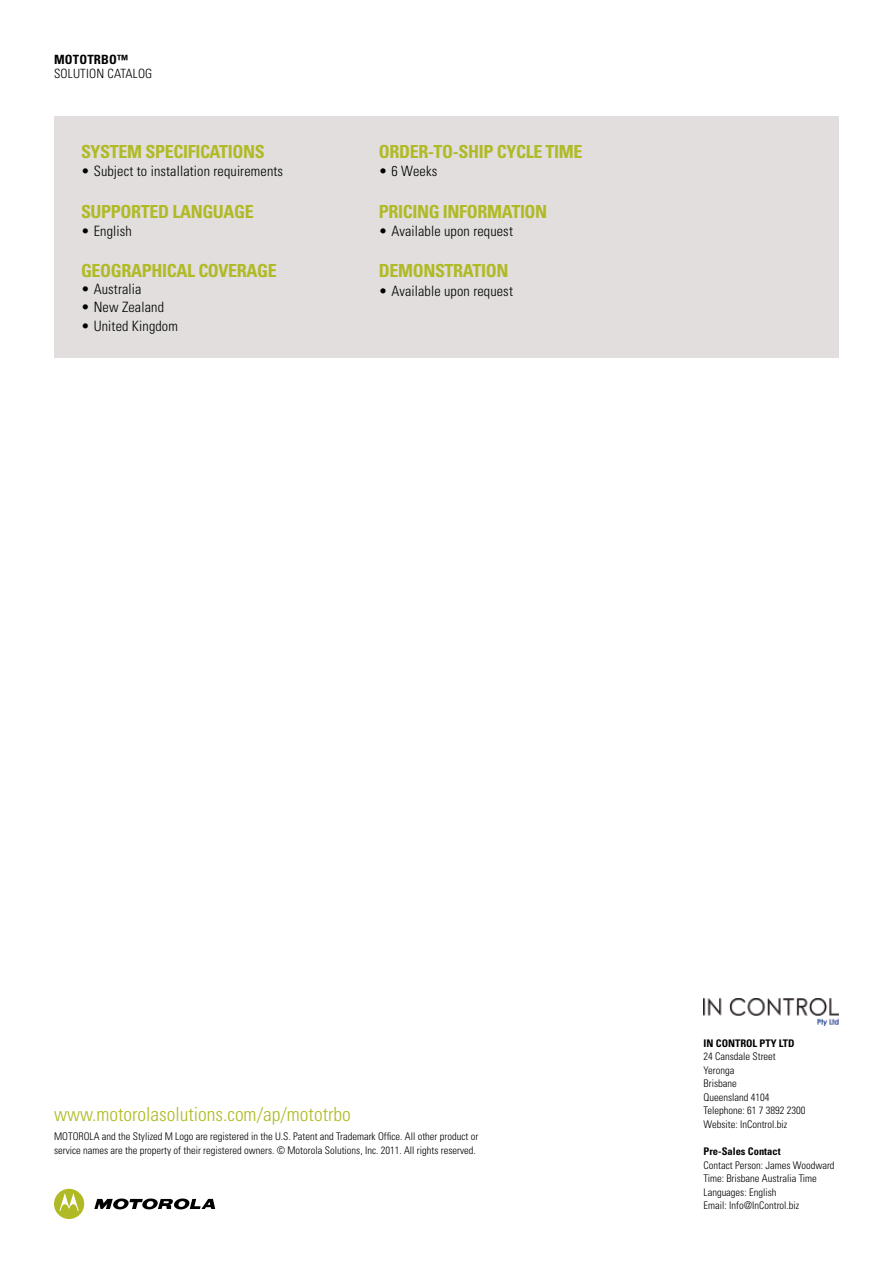
<style>
.page{position:relative;width:893px;height:1263px;background:#fff}
.page>*{position:absolute;margin:0;border:0;box-sizing:border-box;transform-origin:0 0}
.t1{font:300 condensed 19.5px "Univers";color:#b0ba25}
.t2{font:700 condensed 18px "Univers";letter-spacing:-.02em;color:#b0ba25}
.t3{font:300 condensed 14.25px "Univers";letter-spacing:.01em;color:#000}
.t4{font:300 condensed 12.75px "Univers";letter-spacing:.015em;color:#000}
.t5{font:700 condensed 12.75px "Univers";letter-spacing:.015em;color:#000}
.t6{font:300 condensed 10.5px/13.5px "Univers";color:#000}
.t7{font:700 condensed 10.5px "Univers";color:#000}
</style>
<div class="page">
<svg style="left:94px;top:1198px;width:121px;height:12px"></svg>
<svg style="left:54px;top:1189px;width:30px;height:30px"></svg>
<div style="left:54px;top:117px;width:785px;height:241px;background:#e1dedd"></div>
<img style="left:704px;top:999px;width:135px;height:26px">
<p class="t5" style="left:54px;top:52px;width:76px">MOTOTRBO™</p>
<p class="t4" style="left:54px;top:66px;width:100px">SOLUTION CATALOG</p>
<h2 class="t2" style="left:81px;top:140px;width:185px">SYSTEM SPECIFICATIONS</h2>
<h3 class="t3" style="left:81px;top:163px;width:204px">• Subject to installation requirements</h3>
<h2 class="t2" style="left:81px;top:200px;width:174px">SUPPORTED LANGUAGE</h2>
<h3 class="t3" style="left:81px;top:222px;width:52px">• English</h3>
<h2 class="t2" style="left:81px;top:260px;width:197px">GEOGRAPHICAL COVERAGE</h2>
<h3 class="t3" style="left:81px;top:280px;width:62px">• Australia</h3>
<h3 class="t3" style="left:81px;top:299px;width:85px">• New Zealand</h3>
<h3 class="t3" style="left:81px;top:317px;width:98px">• United Kingdom</h3>
<h2 class="t2" style="left:379px;top:140px;width:205px">ORDER-TO-SHIP CYCLE TIME</h2>
<h3 class="t3" style="left:379px;top:163px;width:60px">• 6 Weeks</h3>
<h2 class="t2" style="left:379px;top:200px;width:170px">PRICING INFORMATION</h2>
<h3 class="t3" style="left:379px;top:222px;width:136px">• Available upon request</h3>
<h2 class="t2" style="left:379px;top:260px;width:131px">DEMONSTRATION</h2>
<h3 class="t3" style="left:379px;top:282px;width:136px">• Available upon request</h3>
<h1 class="t1" style="left:54px;top:1102px;width:298px">www.motorolasolutions.com/ap/mototrbo</h1>
<p class="t6" style="left:54px;top:1129px;width:426px">MOTOROLA and the Stylized M Logo are registered in the U.S. Patent and Trademark Office. All other product or service names are the property of their registered owners. © Motorola Solutions, Inc. 2011. All rights reserved.</p>
<p class="t7" style="left:704px;top:1037px;width:92px">IN CONTROL PTY LTD</p>
<p class="t6" style="left:704px;top:1050px;width:103px">24 Cansdale Street<br>Yeronga<br>Brisbane<br>Queensland 4104<br>Telephone: 61 7 3892 2300<br>Website: InControl.biz</p>
<p class="t7" style="left:704px;top:1145px;width:79px">Pre-Sales Contact</p>
<p class="t6" style="left:704px;top:1158px;width:132px">Contact Person: James Woodward<br>Time: Brisbane Australia Time<br>Languages: English<br>Email: Info@InControl.biz</p>
</div>
